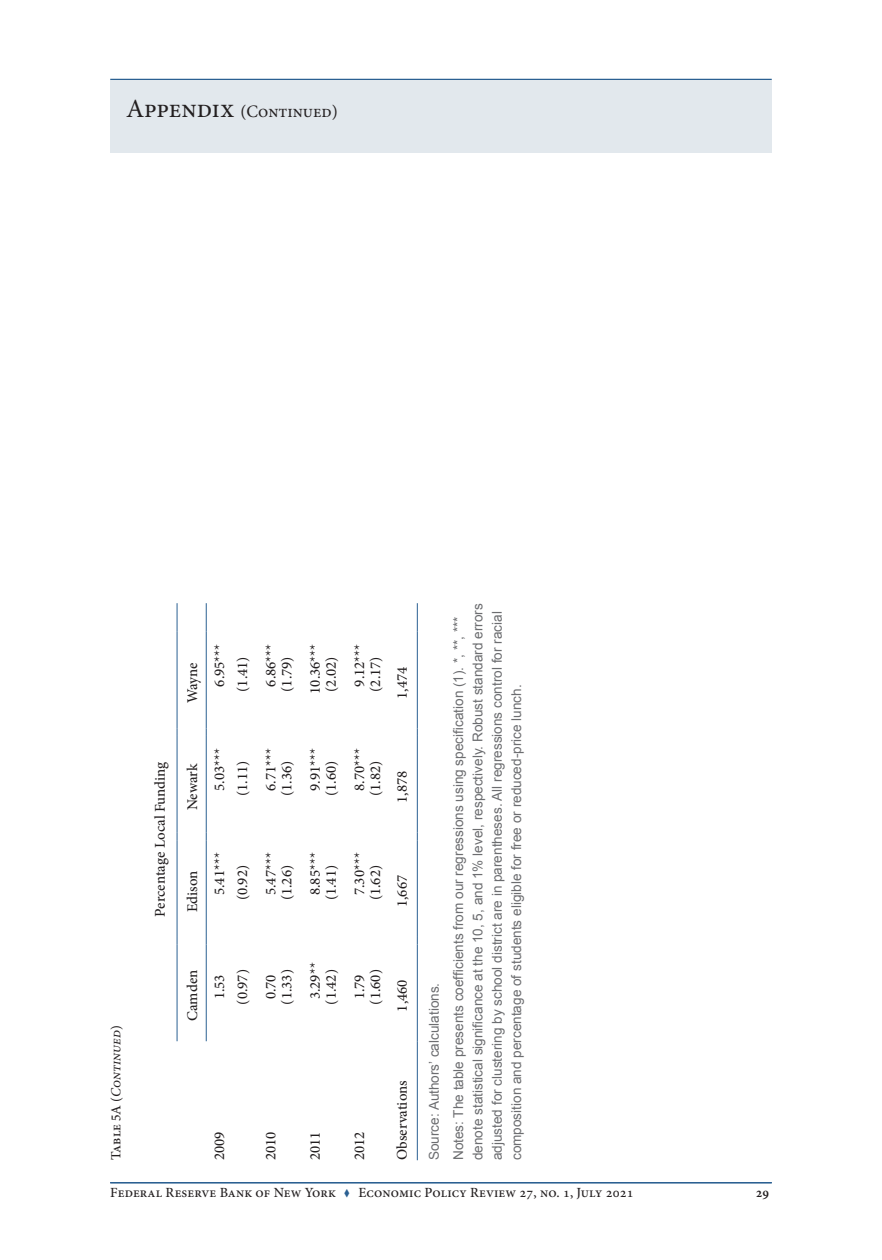
<style>
.page{position:relative;width:882px;height:1260px;background:#fff}
.page>*{position:absolute;margin:0;border:0;box-sizing:border-box;transform-origin:0 0}
.t1{font:17.5px "Minion Pro";color:#231f20}
.Table_text-left{font:500 14.88px "Minion Pro";color:#231f20}
.Table_text-center{font:500 14.88px "Minion Pro";color:#231f20}
.ID{font:500 14px "Minion Pro";letter-spacing:.005em;color:#231f20}
.t2{font:600 condensed 14px "Minion Pro";color:#231f20}
.Source-Notes{font:13.65px/19.2px "Arial";color:#6c6d70}
.s1{font-size:26.25px}
.s2{font-weight:400;font-style:italic}
.s3{color:#2b6092}
</style>
<div class="page">
<hr style="left:110px;top:79px;width:662px;height:1px;background:#2b6092">
<div style="left:110px;top:80px;width:662px;height:73px;background:#e2e8ed"></div>
<hr style="left:110px;top:1182px;width:662px;height:1px;background:#2b6092">
<hr style="left:206px;top:944px;width:1px;height:97px;background:#2b6092">
<hr style="left:206px;top:840px;width:1px;height:97px;background:#2b6092">
<hr style="left:206px;top:736px;width:1px;height:97px;background:#2b6092">
<hr style="left:206px;top:632px;width:1px;height:96px;background:#2b6092">
<svg style="left:206px;top:603px;width:1px;height:29px"></svg>
<hr style="left:177px;top:944px;width:1px;height:97px;background:#2b6092">
<hr style="left:177px;top:840px;width:1px;height:97px;background:#2b6092">
<hr style="left:177px;top:736px;width:1px;height:97px;background:#2b6092">
<hr style="left:177px;top:632px;width:1px;height:96px;background:#2b6092">
<svg style="left:177px;top:603px;width:1px;height:29px"></svg>
<hr style="left:417px;top:1041px;width:1px;height:119px;background:#2b6092">
<hr style="left:417px;top:944px;width:1px;height:97px;background:#2b6092">
<hr style="left:417px;top:840px;width:1px;height:97px;background:#2b6092">
<hr style="left:417px;top:736px;width:1px;height:97px;background:#2b6092">
<hr style="left:417px;top:632px;width:1px;height:96px;background:#2b6092">
<svg style="left:417px;top:603px;width:1px;height:29px"></svg>
<p class="t1" style="left:126px;top:100px;width:213px"><span class="s1">Appendix</span> (Continued)</p>
<p class="ID" style="left:106px;top:1160px;width:137px;rotate:-90deg">Table 5A (<span class="s2">Continued</span>)</p>
<p class="Table_text-left" style="left:182px;top:703px;width:42px;rotate:-90deg">Wayne</p>
<p class="Table_text-left" style="left:209px;top:687px;width:45px;rotate:-90deg">6.95***</p>
<p class="Table_text-left" style="left:232px;top:692px;width:37px;rotate:-90deg">(1.41)</p>
<p class="Table_text-left" style="left:261px;top:687px;width:45px;rotate:-90deg">6.86***</p>
<p class="Table_text-left" style="left:277px;top:692px;width:37px;rotate:-90deg">(1.79)</p>
<p class="Table_text-left" style="left:305px;top:694px;width:52px;rotate:-90deg">10.36***</p>
<p class="Table_text-left" style="left:321px;top:692px;width:37px;rotate:-90deg">(2.02)</p>
<p class="Table_text-left" style="left:349px;top:687px;width:45px;rotate:-90deg">9.12***</p>
<p class="Table_text-left" style="left:365px;top:692px;width:37px;rotate:-90deg">(2.17)</p>
<p class="Table_text-left" style="left:392px;top:699px;width:34px;rotate:-90deg">1,474</p>
<p class="Table_text-center" style="left:150px;top:917px;width:157px;rotate:-90deg">Percentage Local Funding</p>
<p class="Table_text-left" style="left:182px;top:810px;width:49px;rotate:-90deg">Newark</p>
<p class="Table_text-left" style="left:209px;top:791px;width:45px;rotate:-90deg">5.03***</p>
<p class="Table_text-left" style="left:232px;top:796px;width:37px;rotate:-90deg">(1.11)</p>
<p class="Table_text-left" style="left:261px;top:791px;width:45px;rotate:-90deg">6.71***</p>
<p class="Table_text-left" style="left:277px;top:796px;width:37px;rotate:-90deg">(1.36)</p>
<p class="Table_text-left" style="left:305px;top:791px;width:45px;rotate:-90deg">9.91***</p>
<p class="Table_text-left" style="left:321px;top:796px;width:37px;rotate:-90deg">(1.60)</p>
<p class="Table_text-left" style="left:349px;top:791px;width:45px;rotate:-90deg">8.70***</p>
<p class="Table_text-left" style="left:365px;top:796px;width:37px;rotate:-90deg">(1.82)</p>
<p class="Table_text-left" style="left:392px;top:803px;width:34px;rotate:-90deg">1,878</p>
<p class="Table_text-left" style="left:182px;top:912px;width:43px;rotate:-90deg">Edison</p>
<p class="Table_text-left" style="left:209px;top:895px;width:45px;rotate:-90deg">5.41***</p>
<p class="Table_text-left" style="left:232px;top:900px;width:37px;rotate:-90deg">(0.92)</p>
<p class="Table_text-left" style="left:261px;top:895px;width:45px;rotate:-90deg">5.47***</p>
<p class="Table_text-left" style="left:277px;top:900px;width:37px;rotate:-90deg">(1.26)</p>
<p class="Table_text-left" style="left:305px;top:895px;width:45px;rotate:-90deg">8.85***</p>
<p class="Table_text-left" style="left:321px;top:900px;width:37px;rotate:-90deg">(1.41)</p>
<p class="Table_text-left" style="left:349px;top:895px;width:45px;rotate:-90deg">7.30***</p>
<p class="Table_text-left" style="left:365px;top:900px;width:37px;rotate:-90deg">(1.62)</p>
<p class="Table_text-left" style="left:392px;top:907px;width:34px;rotate:-90deg">1,667</p>
<p class="Table_text-left" style="left:182px;top:1021px;width:53px;rotate:-90deg">Camden</p>
<p class="Table_text-left" style="left:209px;top:999px;width:27px;rotate:-90deg">1.53</p>
<p class="Table_text-left" style="left:232px;top:1005px;width:37px;rotate:-90deg">(0.97)</p>
<p class="Table_text-left" style="left:277px;top:1005px;width:37px;rotate:-90deg">(1.33)</p>
<p class="Table_text-left" style="left:261px;top:999px;width:27px;rotate:-90deg">0.70</p>
<p class="Table_text-left" style="left:305px;top:999px;width:39px;rotate:-90deg">3.29**</p>
<p class="Table_text-left" style="left:321px;top:1005px;width:37px;rotate:-90deg">(1.42)</p>
<p class="Table_text-left" style="left:365px;top:1005px;width:37px;rotate:-90deg">(1.60)</p>
<p class="Table_text-left" style="left:349px;top:999px;width:27px;rotate:-90deg">1.79</p>
<p class="Table_text-left" style="left:392px;top:1012px;width:34px;rotate:-90deg">1,460</p>
<p class="Table_text-left" style="left:209px;top:1160px;width:30px;rotate:-90deg">2009</p>
<p class="Table_text-left" style="left:261px;top:1160px;width:30px;rotate:-90deg">2010</p>
<p class="Table_text-left" style="left:305px;top:1160px;width:30px;rotate:-90deg">2011</p>
<p class="Table_text-left" style="left:349px;top:1160px;width:30px;rotate:-90deg">2012</p>
<p class="Table_text-left" style="left:392px;top:1160px;width:81px;rotate:-90deg">Observations</p>
<p class="Source-Notes" style="left:424px;top:1160px;width:179px;rotate:-90deg">Source: Authors’ calculations.</p>
<p class="Source-Notes" style="left:449px;top:1160px;width:558px;rotate:-90deg">Notes: The table presents coefficients from our regressions using specification (1). *, **, *** denote statistical significance at the 10, 5, and 1% level, respectively. Robust standard errors adjusted for clustering by school district are in parentheses. All regressions control for racial composition and percentage of students eligible for free or reduced-price lunch.</p>
<p class="ID" style="left:110px;top:1183px;width:525px">Federal Reserve Bank of New York <span class="s3">▼</span> Economic Policy Review 27, no. 1, July 2021</p>
<p class="t2" style="left:756px;top:1183px;width:15px">29</p>
</div>
